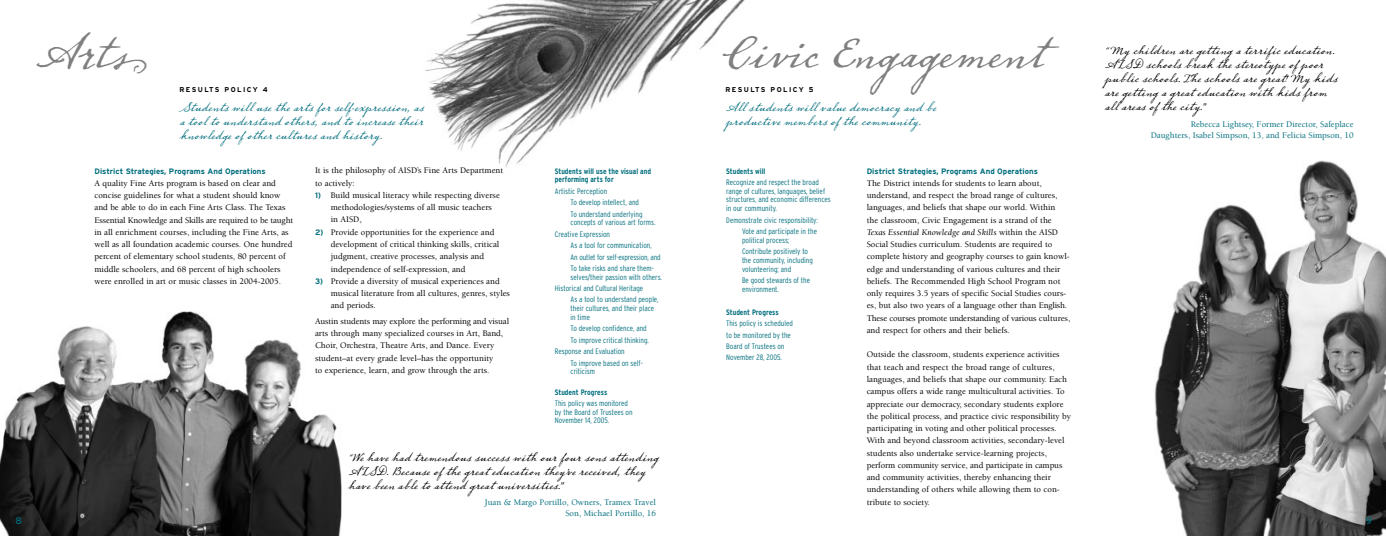
<style>
.page{position:relative;width:1386px;height:536px;background:#fff}
.page>*{position:absolute;margin:0;border:0;box-sizing:border-box;transform-origin:0 0}
.t1{font:39.38px "Dear Sarah";color:#808080}
.t2{font:39.38px "Dear Sarah Alt Two";color:#808080}
.t3{font:10.5px/14px "Dear Sarah";color:#000}
.t4{font:10.5px/14px "Dear Sarah";color:#006e7d}
.t5{font:9.62px "Interstate";color:#006e7d}
.t6{font:500 8.75px/12.2px "Berkeley";color:#000}
.t7{font:500 8.75px/10.5px "Berkeley";color:#006e7d;text-align:right}
.t8{font:300 condensed 7.88px/11.4px "Interstate";color:#006e7d}
.t9{font:700 condensed 7.88px/8.8px "Interstate";color:#006e7d}
.t10{font:700 7.88px "Interstate";color:#006e7d}
.t11{font:700 7px "Interstate";letter-spacing:.205em;color:#000}
.s1{font-family:"Dear Sarah Alt One"}
.s2{font-family:"Dear Sarah Swash"}
.s3{font-family:"Dear Sarah Alt Two"}
.s4{font-family:"Interstate";font-weight:700;font-size:7.88px;color:#006e7d}
.s5{font-weight:400;font-style:italic}
</style>
<div class="page">
<img style="left:1155px;top:160px;width:231px;height:375px">
<img style="left:0;top:311px;width:341px;height:224px">
<img style="left:424px;top:0;width:321px;height:167px">
<h1 class="t2" style="left:33px;top:30px;width:117px">Ar<span class="s1">t</span><span class="s2">s</span></h1>
<p class="t11" style="left:179px;top:86px;width:90px">RESULTS POLICY 4</p>
<p class="t4" style="left:179px;top:100px;width:246px;text-align:justify">Students will use the arts for self-expression, as a tool to understand others, and to increase their knowledge of other cultures and history.</p>
<h1 class="t1" style="left:722px;top:30px;width:323px">Civ<span class="s3">i</span>c E<span class="s1">n</span>gagement</h1>
<p class="t11" style="left:725px;top:86px;width:90px">RESULTS POLICY 5</p>
<p class="t4" style="left:725px;top:100px;width:212px">All students will value democracy and be productive members of the community.</p>
<p class="t3" style="left:1104px;top:44px;width:234px">“ My children are getting a terrific education.<br>AISD schools break the stereotype of poor public schools. The schools are great! My kids are getting a great education with kids from all areas of the city.”</p>
<p class="t7" style="left:1151px;top:120px;width:204px">Rebecca Lightsey, Former Director, Safeplace<br>Daughters, Isabel Simpson, 13, and Felicia Simpson, 10</p>
<p class="t6" style="left:315px;top:165px;width:190px">It is the philosophy of AISD’s Fine Arts Department to actively:</p>
<p class="t6" style="left:331px;top:190px;width:171px;text-indent:-16px"><span class="s4">1)</span> Build musical literacy while respecting diverse methodologies/systems of all music teachers in AISD,</p>
<p class="t6" style="left:331px;top:226px;width:170px;text-indent:-16px"><span class="s4">2)</span> Provide opportunities for the experience and development of critical thinking skills, critical judgment, creative processes, analysis and independence of self-expression, and</p>
<p class="t6" style="left:331px;top:275px;width:181px;text-indent:-16px"><span class="s4">3)</span> Provide a diversity of musical experiences and musical literature from all cultures, genres, styles and periods.</p>
<p class="t6" style="left:315px;top:315px;width:196px">Austin students may explore the performing and visual arts through many specialized courses in Art, Band, Choir, Orchestra, Theatre Arts, and Dance. Every student–at every grade level–has the opportunity<br>to experience, learn, and grow through the arts.</p>
<p class="t9" style="left:726px;top:167px;width:41px">Students will</p>
<p class="t8" style="left:726px;top:178px;width:106px;line-height:8.8px">Recognize and respect the broad range of cultures, languages, belief structures, and economic differences in our community.</p>
<p class="t8" style="left:726px;top:215px;width:93px;text-align:right">Demonstrate civic responsibility:<br>Vote and participate in the</p>
<p class="t8" style="left:742px;top:235px;width:68px">political process;<br>Contribute positively to</p>
<p class="t8" style="left:742px;top:256px;width:72px;line-height:8.8px">the community, including volunteering; and</p>
<p class="t8" style="left:742px;top:276px;width:70px;line-height:8.8px">Be good stewards of the environment.</p>
<p class="t9" style="left:726px;top:308px;width:54px">Student Progress</p>
<p class="t8" style="left:726px;top:318px;width:68px">This policy is scheduled to be monitored by the<br>Board of Trustees on<br>November 28, 2005.</p>
<p class="t9" style="left:555px;top:167px;width:98px">Students will use the visual and performing arts for</p>
<p class="t8" style="left:571px;top:186px;width:73px;text-indent:-16px">Artistic Perception<br>To develop intellect, and<br>To understand underlying</p>
<p class="t8" style="left:555px;top:217px;width:102px;text-indent:16px">concepts of various art forms.<br>Creative Expression</p>
<p class="t8" style="left:571px;top:240px;width:92px">As a tool for communication,<br>An outlet for self-expression, and<br>To take risks and share them-</p>
<p class="t8" style="left:555px;top:272px;width:109px;text-indent:16px">selves/their passion with others.<br>Historical and Cultural Heritage</p>
<p class="t8" style="left:571px;top:296px;width:90px;line-height:8.8px">As a tool to understand people, their cultures, and their place in time</p>
<p class="t8" style="left:571px;top:323px;width:78px">To develop confidence, and</p>
<p class="t8" style="left:571px;top:335px;width:80px">To improve critical thinking.</p>
<p class="t8" style="left:555px;top:346px;width:71px">Response and Evaluation</p>
<p class="t8" style="left:571px;top:357px;width:74px">To improve based on self-</p>
<p class="t8" style="left:571px;top:366px;width:26px">criticism</p>
<p class="t9" style="left:555px;top:388px;width:54px">Student Progress</p>
<p class="t8" style="left:555px;top:399px;width:79px;line-height:8.8px">This policy was monitored by the Board of Trustees on<br>November 14, 2005.</p>
<p class="t10" style="left:95px;top:168px;width:173px">District Strategies, Programs And Operations</p>
<p class="t6" style="left:95px;top:178px;width:200px">A quality Fine Arts program is based on clear and concise guidelines for what a student should know and be able to do in each Fine Arts Class. The Texas Essential Knowledge and Skills are required to be taught in all enrichment courses, including the Fine Arts, as well as all foundation academic courses. One hundred percent of elementary school students, 80 percent of middle schoolers, and 68 percent of high schoolers were enrolled in art or music classes in 2004-2005.</p>
<p class="t10" style="left:867px;top:168px;width:173px">District Strategies, Programs And Operations</p>
<p class="t6" style="left:867px;top:178px;width:205px">The District intends for students to learn about, understand, and respect the broad range of cultures, languages, and beliefs that shape our world. Within<br>the classroom, Civic Engagement is a strand of the <span class="s5">Texas Essential Knowledge and Skills</span> within the AISD Social Studies curriculum. Students are required to complete history and geography courses to gain knowl&shy;edge and understanding of various cultures and their beliefs. The Recommended High School Program not only requires 3.5 years of specific Social Studies cours&shy;es, but also two years of a language other than English.<br>These courses promote understanding of various cultures, and respect for others and their beliefs.</p>
<p class="t6" style="left:867px;top:349px;width:206px">Outside the classroom, students experience activities that teach and respect the broad range of cultures, languages, and beliefs that shape our community. Each campus offers a wide range multicultural activities. To appreciate our democracy, secondary students explore the political process, and practice civic responsibility by participating in voting and other political processes.<br>With and beyond classroom activities, secondary-level students also undertake service-learning projects, perform community service, and participate in campus and community activities, thereby enhancing their understanding of others while allowing them to con&shy;tribute to society.</p>
<p class="t3" style="left:348px;top:450px;width:312px">“We have had tremendous success with our four sons attending<br>AISD. Because of the great education they’ve received, they have been able to attend great universities.”</p>
<p class="t7" style="left:485px;top:498px;width:173px">Juan &amp; Margo Portillo, Owners, Tramex Travel<br>Son, Michael Portillo, 16</p>
<p class="t5" style="left:16px;top:516px;width:8px">8</p>
<p class="t5" style="left:1366px;top:516px;width:8px">9</p>
</div>
